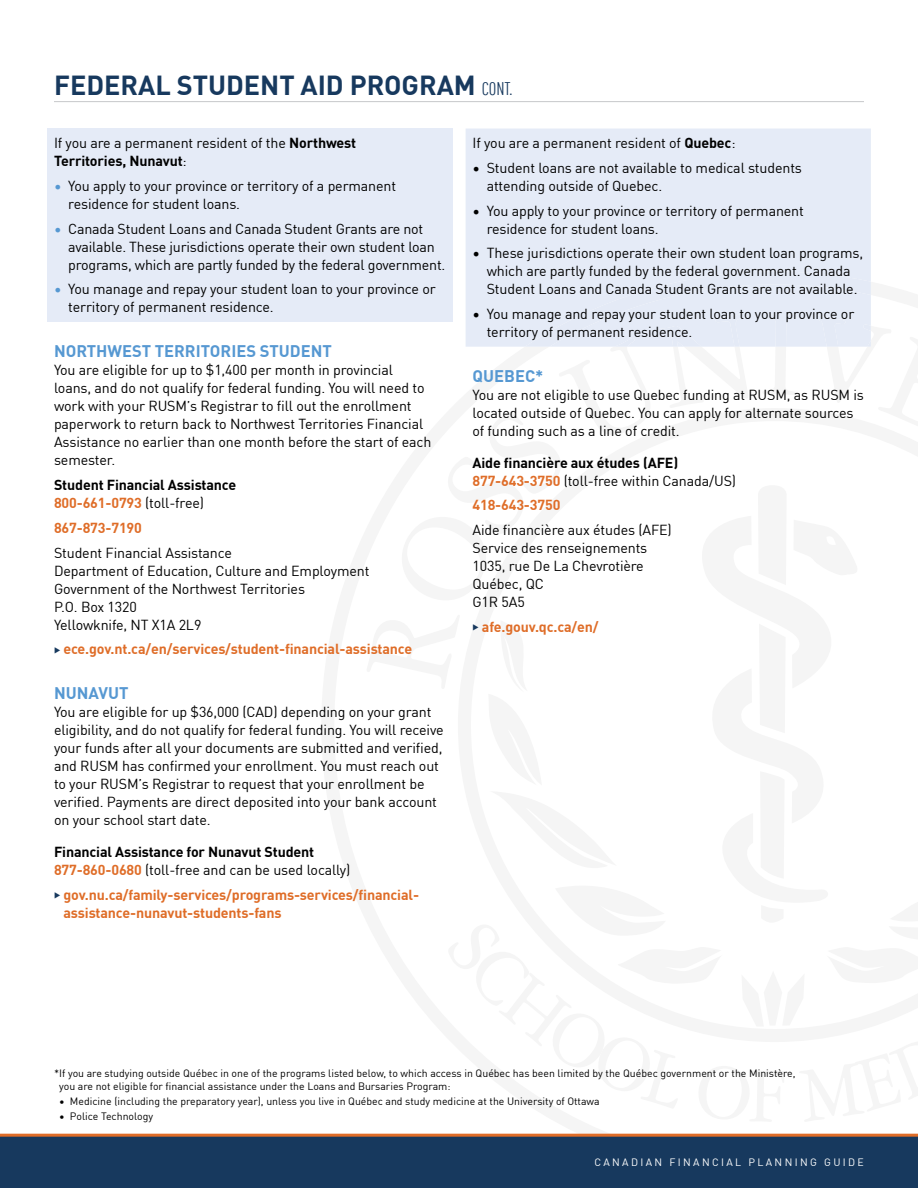
<style>
.page{position:relative;width:918px;height:1188px;background:#fff}
.page>*{position:absolute;margin:0;border:0;box-sizing:border-box;transform-origin:0 0}
.t1{font:700 27px "DINOT";color:#17395e}
.t2{font:700 16.5px "DINOT";color:#5698d2}
.t3{font:14.25px/18px "DINOT";letter-spacing:-.01em;color:#000}
.t4{font:700 14.25px/18px "DINOT";letter-spacing:-.01em;color:#000}
.t5{font:700 14.25px/18px "DINOT";letter-spacing:-.01em;color:#df6d28}
.t6{font:10.5px/12.6px "DINOT";color:#000}
.t7{font:10.5px "DINOT";letter-spacing:.225em;color:#fff}
.s1{font-weight:400;font-stretch:condensed;font-size:18px}
.s2{font-weight:700}
.s3{color:#5698d2}
.s4{color:#df6d28}
.s5{font-weight:400}
.s6{color:#17395e}
</style>
<div class="page">
<div style="left:0;top:1137px;width:918px;height:51px;background:#17395e"></div>
<hr style="left:0;top:1134px;width:918px;height:3px;background:#df6d28">
<hr style="left:54px;top:101px;width:810px;height:1px;background:#c7c8ca">
<div style="left:47px;top:129px;width:405px;height:193px;background:#e5ebf7"></div>
<div style="left:466px;top:129px;width:405px;height:142px;background:#e5ebf7"></div>
<div style="left:452px;top:271px;width:419px;height:76px;background:#e5ebf7"></div>
<h1 class="t1" style="left:54px;top:64px;width:460px">FEDERAL STUDENT AID PROGRAM <span class="s1">CONT.</span></h1>
<p class="t3" style="left:54px;top:133px;width:304px">If you are a permanent resident of the <span class="s2">Northwest<br>Territories, Nunavut</span>:</p>
<p class="t3" style="left:68px;top:175px;width:329px;text-indent:-14px"><span class="s3">•</span> You apply to your province or territory of a permanent residence for student loans.</p>
<p class="t3" style="left:68px;top:218px;width:379px;text-indent:-14px"><span class="s3">•</span> Canada Student Loans and Canada Student Grants are not available. These jurisdictions operate their own student loan programs, which are partly funded by the federal government.</p>
<p class="t3" style="left:68px;top:279px;width:369px;text-indent:-14px"><span class="s3">•</span> You manage and repay your student loan to your province or territory of permanent residence.</p>
<p class="t2" style="left:54px;top:338px;width:279px">NORTHWEST TERRITORIES STUDENT</p>
<p class="t3" style="left:54px;top:360px;width:379px">You are eligible for up to $1,400 per month in provincial loans, and do not qualify for federal funding. You will need to work with your RUSM’s Registrar to fill out the enrollment paperwork to return back to Northwest Territories Financial Assistance no earlier than one month before the start of each semester.</p>
<p class="t4" style="left:54px;top:475px;width:184px">Student Financial Assistance<br><span class="s4">800-661-0793</span> <span class="s5">(toll-free)</span></p>
<p class="t5" style="left:54px;top:517px;width:89px">867-873-7190</p>
<p class="t3" style="left:54px;top:542px;width:317px">Student Financial Assistance<br>Department of Education, Culture and Employment<br>Government of the Northwest Territories<br>P.O. Box 1320<br>Yellowknife, NT X1A 2L9</p>
<p class="t5" style="left:54px;top:639px;width:360px"><span class="s6">◆</span> ece.gov.nt.ca/en/services/student-financial-assistance</p>
<p class="t2" style="left:54px;top:680px;width:76px">NUNAVUT</p>
<p class="t3" style="left:54px;top:702px;width:391px">You are eligible for up $36,000 (CAD) depending on your grant eligibility, and do not qualify for federal funding. You will receive your funds after all your documents are submitted and verified, and RUSM has confirmed your enrollment. You must reach out to your RUSM’s Registrar to request that your enrollment be verified. Payments are direct deposited into your bank account on your school start date.</p>
<p class="t4" style="left:54px;top:841px;width:298px">Financial Assistance for Nunavut Student<br><span class="s4">877-860-0680</span> <span class="s5">(toll-free and can be used locally)</span></p>
<p class="t5" style="left:63px;top:884px;width:357px;text-indent:-9px"><span class="s6">◆</span> gov.nu.ca/family-services/programs-services/financial&shy;assistance-nunavut-students-fans</p>
<p class="t3" style="left:472px;top:133px;width:265px">If you are a permanent resident of <span class="s2">Quebec</span>:</p>
<p class="t3" style="left:487px;top:157px;width:317px;text-indent:-14px">• Student loans are not available to medical students attending outside of Quebec.</p>
<p class="t3" style="left:487px;top:200px;width:319px;text-indent:-14px">• You apply to your province or territory of permanent residence for student loans.</p>
<p class="t3" style="left:487px;top:243px;width:378px;text-indent:-14px">• These jurisdictions operate their own student loan programs, which are partly funded by the federal government. Canada<br>Student Loans and Canada Student Grants are not available.</p>
<p class="t3" style="left:487px;top:304px;width:369px;text-indent:-14px">• You manage and repay your student loan to your province or territory of permanent residence.</p>
<p class="t2" style="left:473px;top:363px;width:72px">QUEBEC*</p>
<p class="t3" style="left:472px;top:385px;width:393px">You are not eligible to use Quebec funding at RUSM, as RUSM is located outside of Quebec. You can apply for alternate sources of funding such as a line of credit.</p>
<p class="t4" style="left:472px;top:452px;width:265px">Aide financière aux études (AFE)<br><span class="s4">877-643-3750</span> <span class="s5">(toll-free within Canada/US)</span></p>
<p class="t5" style="left:472px;top:495px;width:89px">418-643-3750</p>
<p class="t3" style="left:472px;top:520px;width:201px">Aide financière aux études (AFE)<br>Service des renseignements<br>1035, rue De La Chevrotière<br>Québec, QC<br>G1R 5A5</p>
<p class="t5" style="left:472px;top:616px;width:128px"><span class="s6">◆</span> afe.gouv.qc.ca/en/</p>
<p class="t6" style="left:59px;top:1066px;width:738px;text-indent:-5px">* If you are studying outside Québec in one of the programs listed below, to which access in Québec has been limited by the Québec government or the Ministère, you are not eligible for financial assistance under the Loans and Bursaries Program:</p>
<p class="t6" style="left:59px;top:1094px;width:542px">• Medicine (including the preparatory year), unless you live in Québec and study medicine at the University of Ottawa</p>
<p class="t6" style="left:59px;top:1109px;width:95px">• Police Technology</p>
<p class="t7" style="left:594px;top:1155px;width:271px">CANADIAN FINANCIAL PLANNING GUIDE</p>
</div>
